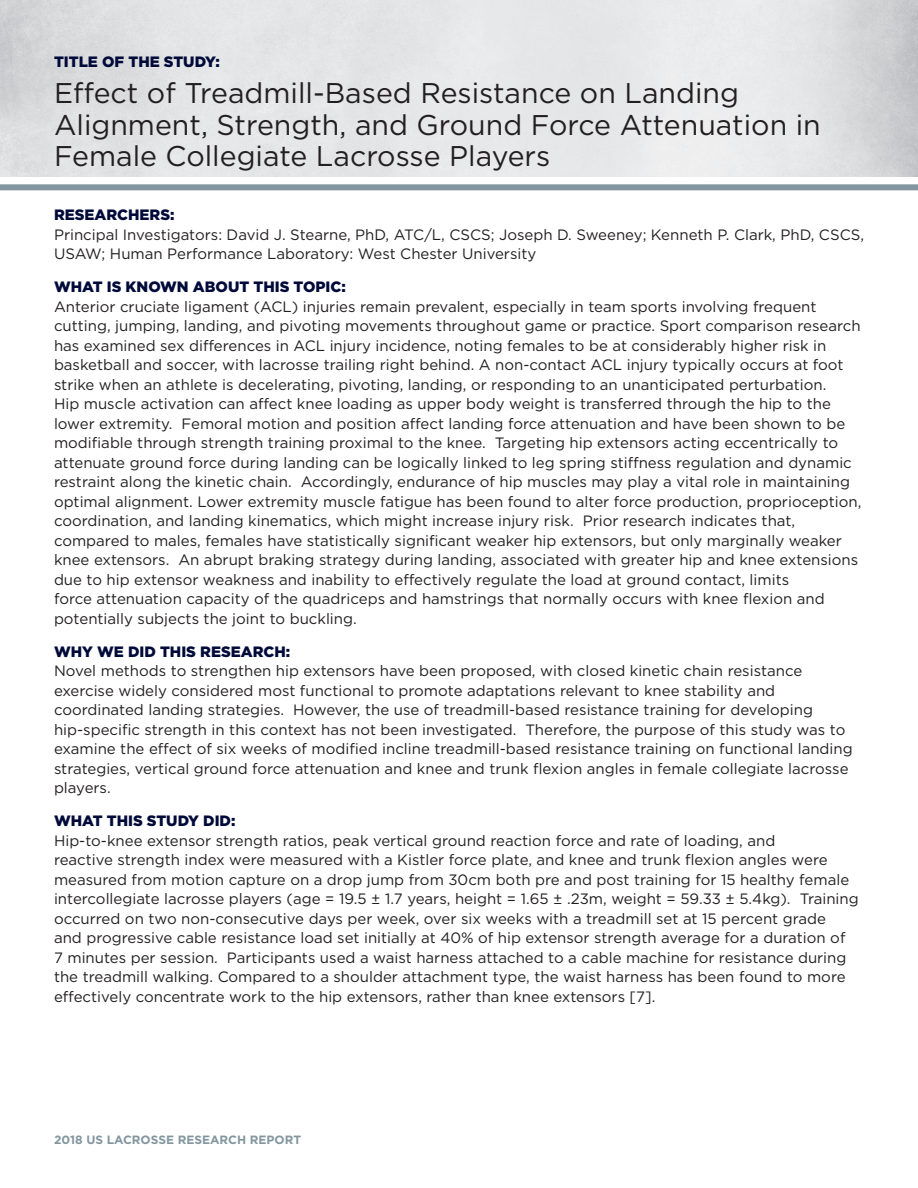
<style>
.page{position:relative;width:918px;height:1188px;background:#fff}
.page>*{position:absolute;margin:0;border:0;box-sizing:border-box;transform-origin:0 0}
.title_name{font:28.5px/31.5px "Gotham";color:#231f20}
.body_small{font:15px/19.5px "Gotham";color:#231f20}
.bold_black{font:900 15px "Gotham";color:#000a39}
.t1{font:700 12px "Gotham";color:#83969f}
</style>
<div class="page">
<div style="left:0;top:184px;width:918px;height:6px;background:#83969f"></div>
<p class="bold_black" style="left:54px;top:53px;width:167px">TITLE OF THE STUDY:</p>
<p class="title_name" style="left:54px;top:77px;width:768px">Effect of Treadmill-Based Resistance on Landing<br>Alignment, Strength, and Ground Force Attenuation in<br>Female Collegiate Lacrosse Players</p>
<p class="bold_black" style="left:54px;top:207px;width:122px">RESEARCHERS:</p>
<p class="body_small" style="left:54px;top:225px;width:812px">Principal Investigators: David J. Stearne, PhD, ATC/L, CSCS; Joseph D. Sweeney; Kenneth P. Clark, PhD, CSCS,<br>USAW; Human Performance Laboratory: West Chester University</p>
<p class="bold_black" style="left:54px;top:279px;width:293px">WHAT IS KNOWN ABOUT THIS TOPIC:</p>
<p class="body_small" style="left:54px;top:297px;width:809px">Anterior cruciate ligament (ACL) injuries remain prevalent, especially in team sports involving frequent cutting, jumping, landing, and pivoting movements throughout game or practice. Sport comparison research has examined sex differences in ACL injury incidence, noting females to be at considerably higher risk in basketball and soccer, with lacrosse trailing right behind. A non-contact ACL injury typically occurs at foot strike when an athlete is decelerating, pivoting, landing, or responding to an unanticipated perturbation.<br>Hip muscle activation can affect knee loading as upper body weight is transferred through the hip to the lower extremity. Femoral motion and position affect landing force attenuation and have been shown to be modifiable through strength training proximal to the knee. Targeting hip extensors acting eccentrically to attenuate ground force during landing can be logically linked to leg spring stiffness regulation and dynamic restraint along the kinetic chain. Accordingly, endurance of hip muscles may play a vital role in maintaining optimal alignment. Lower extremity muscle fatigue has been found to alter force production, proprioception, coordination, and landing kinematics, which might increase injury risk. Prior research indicates that, compared to males, females have statistically significant weaker hip extensors, but only marginally weaker knee extensors. An abrupt braking strategy during landing, associated with greater hip and knee extensions due to hip extensor weakness and inability to effectively regulate the load at ground contact, limits<br>force attenuation capacity of the quadriceps and hamstrings that normally occurs with knee flexion and potentially subjects the joint to buckling.</p>
<p class="bold_black" style="left:54px;top:643px;width:238px">WHY WE DID THIS RESEARCH:</p>
<p class="body_small" style="left:54px;top:661px;width:800px">Novel methods to strengthen hip extensors have been proposed, with closed kinetic chain resistance exercise widely considered most functional to promote adaptations relevant to knee stability and coordinated landing strategies. However, the use of treadmill-based resistance training for developing hip-specific strength in this context has not been investigated. Therefore, the purpose of this study was to examine the effect of six weeks of modified incline treadmill-based resistance training on functional landing strategies, vertical ground force attenuation and knee and trunk flexion angles in female collegiate lacrosse players.</p>
<p class="bold_black" style="left:54px;top:813px;width:183px">WHAT THIS STUDY DID:</p>
<p class="body_small" style="left:54px;top:831px;width:806px">Hip-to-knee extensor strength ratios, peak vertical ground reaction force and rate of loading, and<br>reactive strength index were measured with a Kistler force plate, and knee and trunk flexion angles were measured from motion capture on a drop jump from 30cm both pre and post training for 15 healthy female intercollegiate lacrosse players (age = 19.5 ± 1.7 years, height = 1.65 ± .23m, weight = 59.33 ± 5.4kg). Training occurred on two non-consecutive days per week, over six weeks with a treadmill set at 15 percent grade<br>and progressive cable resistance load set initially at 40% of hip extensor strength average for a duration of<br>7 minutes per session. Participants used a waist harness attached to a cable machine for resistance during the treadmill walking. Compared to a shoulder attachment type, the waist harness has been found to more effectively concentrate work to the hip extensors, rather than knee extensors [7].</p>
<p class="t1" style="left:54px;top:1133px;width:249px">2018 US LACROSSE RESEARCH REPORT</p>
</div>
